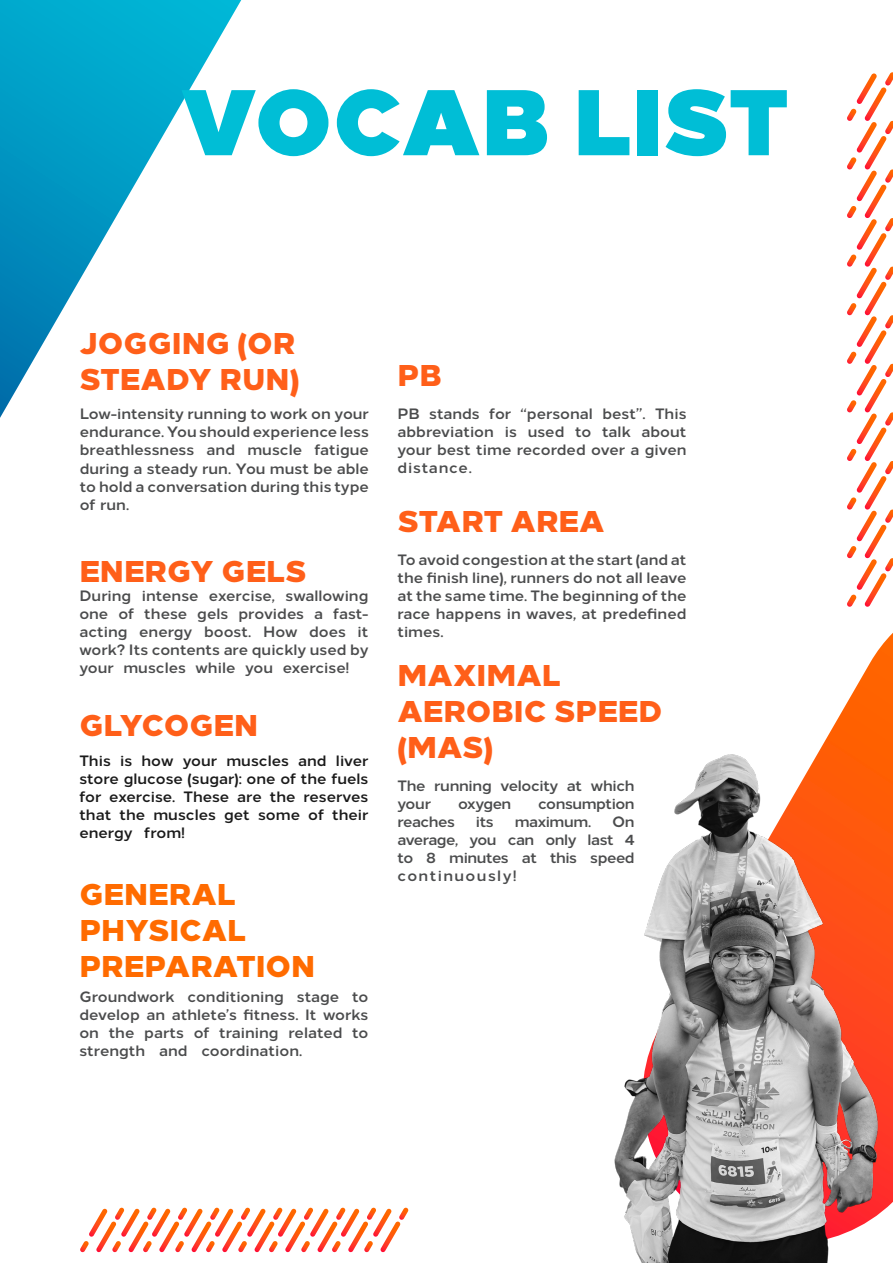
<style>
.page{position:relative;width:893px;height:1263px;background:#fff}
.page>*{position:absolute;margin:0;border:0;box-sizing:border-box;transform-origin:0 0}
.t1{font:900 93px "Loew Next";color:#00bed6}
.t2{font:800 30px/36px "Loew Next";color:#ff5f19}
.t3{font:800 30px/36px "Loew Next";color:#ff6b00}
.t4{font:700 15px/18px "Loew Next";color:#4b4c4d}
.t5{font:700 15px "Loew Next";color:#1a1a1a}
.t6{font:700 15px "Loew Next";letter-spacing:-.03em;color:#4b4c4d}
.t7{font:700 15px/18px "Loew Next";letter-spacing:.09em;color:#4b4c4d}
.t8{font:700 15px "Loew Next";letter-spacing:-.025em;color:#4b4c4d}
.t9{font:700 15px "Loew Next";letter-spacing:-.035em;color:#4b4c4d}
.t10{font:700 15px "Loew Next";letter-spacing:-.02em;color:#4b4c4d}
</style>
<div class="page">
<svg style="left:0;top:0;width:241px;height:418px"></svg>
<svg style="left:727px;top:633px;width:166px;height:122px"></svg>
<svg style="left:847px;top:72px;width:46px;height:535px"></svg>
<svg style="left:80px;top:1208px;width:329px;height:44px"></svg>
<img style="left:614px;top:755px;width:279px;height:508px">
<p class="t1" style="left:180px;top:44px;width:610px">VOCAB LIST</p>
<p class="t2" style="left:79px;top:323px;width:222px">JOGGING (OR<br>STEADY RUN(</p>
<p class="t4" style="left:80px;top:404px;width:291px;text-align:right">Low-intensity running to work on your endurance. You should experience less fatigue</p>
<p class="t4" style="left:80px;top:440px;width:291px">breathlessness<br>during a steady run. You must be able to hold a conversation during this type of run.</p>
<p class="t4" style="left:207px;top:440px;width:30px">and</p>
<p class="t4" style="left:247px;top:440px;width:56px">muscle</p>
<p class="t2" style="left:79px;top:551px;width:229px">ENERGY GELS</p>
<p class="t4" style="left:286px;top:585px;width:84px">swallowing</p>
<p class="t4" style="left:79px;top:585px;width:54px">During</p>
<p class="t4" style="left:142px;top:585px;width:58px">intense</p>
<p class="t4" style="left:209px;top:585px;width:68px">exercise,</p>
<p class="t4" style="left:118px;top:603px;width:17px">of</p>
<p class="t4" style="left:333px;top:603px;width:37px">fast-</p>
<p class="t4" style="left:144px;top:603px;width:44px">these</p>
<p class="t4" style="left:197px;top:603px;width:33px">gels</p>
<p class="t4" style="left:238px;top:603px;width:67px">provides</p>
<p class="t4" style="left:79px;top:603px;width:31px">one</p>
<p class="t4" style="left:283px;top:639px;width:87px;text-indent:-203px">work? Its contents are quickly used by exercise!</p>
<p class="t4" style="left:314px;top:603px;width:10px">a</p>
<p class="t4" style="left:204px;top:621px;width:49px">boost.</p>
<p class="t4" style="left:263px;top:621px;width:36px">How</p>
<p class="t4" style="left:309px;top:621px;width:38px">does</p>
<p class="t4" style="left:79px;top:621px;width:50px">acting</p>
<p class="t4" style="left:358px;top:621px;width:12px">it</p>
<p class="t4" style="left:139px;top:621px;width:55px">energy</p>
<p class="t4" style="left:123px;top:657px;width:64px">muscles</p>
<p class="t4" style="left:196px;top:657px;width:41px">while</p>
<p class="t4" style="left:79px;top:657px;width:36px">your</p>
<p class="t2" style="left:79px;top:705px;width:180px">GLYCOGEN</p>
<p class="t4" style="left:245px;top:657px;width:30px">you</p>
<p class="t5" style="left:79px;top:749px;width:33px">This</p>
<p class="t5" style="left:79px;top:767px;width:291px">store glucose (sugar :) one of the fuels</p>
<p class="t5" style="left:303px;top:785px;width:67px">reserves</p>
<p class="t5" style="left:142px;top:749px;width:33px">how</p>
<p class="t5" style="left:226px;top:749px;width:64px">muscles</p>
<p class="t5" style="left:298px;top:749px;width:30px">and</p>
<p class="t5" style="left:336px;top:749px;width:34px">liver</p>
<p class="t5" style="left:120px;top:749px;width:14px">is</p>
<p class="t5" style="left:183px;top:749px;width:36px">your</p>
<p class="t5" style="left:79px;top:785px;width:23px">for</p>
<p class="t5" style="left:183px;top:785px;width:47px">These</p>
<p class="t5" style="left:270px;top:785px;width:27px">the</p>
<p class="t5" style="left:109px;top:785px;width:68px">exercise.</p>
<p class="t5" style="left:237px;top:785px;width:26px">are</p>
<p class="t5" style="left:79px;top:803px;width:33px">that</p>
<p class="t5" style="left:119px;top:803px;width:27px">the</p>
<p class="t5" style="left:153px;top:803px;width:64px">muscles</p>
<p class="t5" style="left:79px;top:821px;width:55px">energy</p>
<p class="t5" style="left:144px;top:821px;width:42px">from!</p>
<p class="t5" style="left:224px;top:803px;width:27px">get</p>
<p class="t5" style="left:258px;top:803px;width:44px">some</p>
<p class="t5" style="left:308px;top:803px;width:17px">of</p>
<p class="t5" style="left:332px;top:803px;width:38px">their</p>
<p class="t3" style="left:79px;top:873px;width:238px">GENERAL<br>PHYSICAL<br>PREPARATION</p>
<p class="t4" style="left:79px;top:987px;width:97px">Groundwork</p>
<p class="t4" style="left:79px;top:1005px;width:291px">develop an athlete s’ fitness. It works</p>
<p class="t4" style="left:352px;top:1023px;width:18px">to</p>
<p class="t4" style="left:187px;top:987px;width:98px">conditioning</p>
<p class="t4" style="left:297px;top:987px;width:44px">stage</p>
<p class="t4" style="left:352px;top:987px;width:18px">to</p>
<p class="t4" style="left:194px;top:1023px;width:17px">of</p>
<p class="t4" style="left:109px;top:1023px;width:27px">the</p>
<p class="t4" style="left:288px;top:1023px;width:56px">related</p>
<p class="t4" style="left:219px;top:1023px;width:61px">training</p>
<p class="t4" style="left:144px;top:1023px;width:41px">parts</p>
<p class="t4" style="left:79px;top:1023px;width:21px">on</p>
<p class="t4" style="left:79px;top:1041px;width:67px">strength</p>
<p class="t4" style="left:159px;top:1041px;width:30px">and</p>
<p class="t4" style="left:201px;top:1041px;width:103px">coordination.</p>
<p class="t2" style="left:397px;top:354px;width:46px">PB</p>
<p class="t4" style="left:397px;top:403px;width:24px">PB</p>
<p class="t4" style="left:429px;top:403px;width:52px">stands</p>
<p class="t4" style="left:489px;top:403px;width:23px">for</p>
<p class="t4" style="left:521px;top:403px;width:74px">“personal</p>
<p class="t4" style="left:602px;top:403px;width:45px">best .”</p>
<p class="t4" style="left:655px;top:403px;width:33px">This</p>
<p class="t4" style="left:397px;top:421px;width:291px">abbreviation<br>your best time recorded over a given distance.</p>
<p class="t2" style="left:397px;top:501px;width:209px">START AREA</p>
<p class="t4" style="left:397px;top:549px;width:291px;text-align:justify">To avoid congestion at the start (and at the finish line ,) runners do not all leave at the same time. The beginning of the race happens in waves, at predefined times.</p>
<p class="t2" style="left:397px;top:654px;width:267px">MAXIMAL<br>AEROBIC SPEED (MAS(</p>
<p class="t4" style="left:591px;top:775px;width:45px">which</p>
<p class="t4" style="left:528px;top:421px;width:38px">used</p>
<p class="t4" style="left:602px;top:421px;width:30px">talk</p>
<p class="t4" style="left:642px;top:421px;width:46px">about</p>
<p class="t4" style="left:505px;top:421px;width:14px">is</p>
<p class="t4" style="left:575px;top:421px;width:18px">to</p>
<p class="t4" style="left:397px;top:775px;width:30px">The</p>
<p class="t8" style="left:500px;top:773px;width:59px">velocity</p>
<p class="t10" style="left:434px;top:773px;width:59px">running</p>
<p class="t4" style="left:567px;top:775px;width:17px">at</p>
<p class="t4" style="left:397px;top:793px;width:35px">your</p>
<p class="t4" style="left:458px;top:793px;width:55px">oxygen</p>
<p class="t6" style="left:538px;top:791px;width:98px">consumption</p>
<p class="t6" style="left:397px;top:809px;width:59px">reaches</p>
<p class="t9" style="left:397px;top:827px;width:62px">average,</p>
<p class="t4" style="left:476px;top:811px;width:19px">its</p>
<p class="t4" style="left:469px;top:829px;width:29px">you</p>
<p class="t6" style="left:515px;top:809px;width:78px">maximum.</p>
<p class="t4" style="left:612px;top:811px;width:24px">On</p>
<p class="t4" style="left:508px;top:829px;width:28px">can</p>
<p class="t4" style="left:545px;top:829px;width:33px">only</p>
<p class="t4" style="left:588px;top:829px;width:28px">last</p>
<p class="t4" style="left:625px;top:829px;width:11px">4</p>
<p class="t4" style="left:426px;top:847px;width:11px">8</p>
<p class="t6" style="left:449px;top:845px;width:61px">minutes</p>
<p class="t7" style="left:397px;top:847px;width:120px">to continuously!</p>
<p class="t4" style="left:522px;top:847px;width:17px">at</p>
<p class="t4" style="left:550px;top:847px;width:29px">this</p>
<p class="t4" style="left:590px;top:847px;width:46px">speed</p>
</div>
